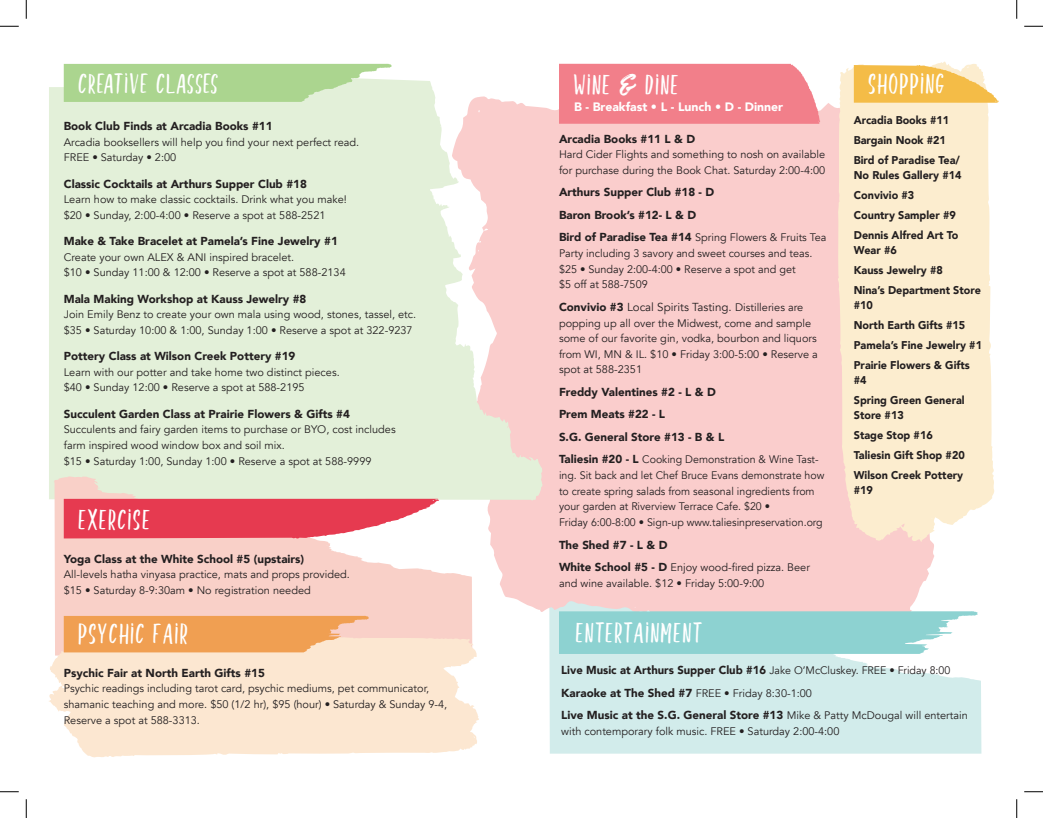
<style>
.page{position:relative;width:1043px;height:818px;background:#fff}
.page>*{position:absolute;margin:0;border:0;box-sizing:border-box;transform-origin:0 0}
.t1{font:27.5px "Underland Sans";letter-spacing:.07em;color:#fff}
.t2{font:900 12.25px "Avenir";color:#fff}
.t3{font:900 11.5px/22.5px "Avenir";color:#231f20}
.t4{font:11.5px "Avenir";color:#231f20}
.t5{font:900 11.25px/20px "Avenir";color:#231f20;scale:.96 1}
.t6{font:11px/15.6px "Avenir";color:#231f20}
.s1{font-family:"Underland";font-size:25px}
.s2{font-weight:900;font-size:11.5px}
.s3{font-weight:900}
.s4{font-size:11px}
.s5{font-weight:400;font-size:11px}
</style>
<div class="page">
<div style="left:549px;top:627px;width:432px;height:126px;background:#d2eceb"></div>
<div style="left:487px;top:103px;width:447px;height:524px;background:#facdcc"></div>
<div style="left:559px;top:64px;width:261px;height:60px;background:#f27f8a"></div>
<svg style="left:49px;top:87px;width:493px;height:414px;background:#e6ecd9"></svg>
<svg style="left:64px;top:64px;width:328px;height:38px;background:#b4d99a"></svg>
<svg style="left:837px;top:61px;width:157px;height:481px;background:#fcecd1"></svg>
<svg style="left:853px;top:65px;width:145px;height:38px;background:#f5c766"></svg>
<svg style="left:559px;top:611px;width:419px;height:43px;background:#98d6d5"></svg>
<svg style="left:53px;top:476px;width:419px;height:160px;background:#f5dbd2"></svg>
<svg style="left:64px;top:498px;width:375px;height:40px;background:#e85567"></svg>
<svg style="left:49px;top:636px;width:430px;height:121px;background:#fce8d4"></svg>
<svg style="left:64px;top:615px;width:305px;height:37px;background:#f1a762"></svg>
<svg style="left:0;top:25px;width:19px;height:2px"></svg>
<svg style="left:1024px;top:25px;width:18px;height:2px"></svg>
<svg style="left:0;top:791px;width:19px;height:1px"></svg>
<svg style="left:1024px;top:791px;width:18px;height:1px"></svg>
<svg style="left:25px;top:0;width:2px;height:19px"></svg>
<svg style="left:25px;top:799px;width:2px;height:19px"></svg>
<svg style="left:1016px;top:0;width:1px;height:19px"></svg>
<svg style="left:1016px;top:799px;width:1px;height:19px"></svg>
<h1 class="t1" style="left:79px;top:68px;width:140px">CREATIVE CLASSES</h1>
<p class="t3" style="left:64px;top:114px;width:210px">Book Club Finds at Arcadia Books #11</p>
<p class="t6" style="left:64px;top:134px;width:297px">Arcadia booksellers will help you find your next perfect read.<br>FREE • Saturday • 2:00</p>
<p class="t3" style="left:64px;top:172px;width:245px">Classic Cocktails at Arthurs Supper Club #18</p>
<p class="t6" style="left:64px;top:192px;width:285px">Learn how to make classic cocktails. Drink what you make! $20 • Sunday, 2:00-4:00 • Reserve a spot at 588-2521</p>
<p class="t3" style="left:64px;top:229px;width:275px">Make &amp; Take Bracelet at Pamela’s Fine Jewelry #1</p>
<p class="t6" style="left:64px;top:249px;width:283px">Create your own ALEX &amp; ANI inspired bracelet.<br>$10 • Sunday 11:00 &amp; 12:00 • Reserve a spot at 588-2134</p>
<p class="t3" style="left:64px;top:287px;width:244px">Mala Making Workshop at Kauss Jewelry #8</p>
<p class="t6" style="left:64px;top:307px;width:354px">Join Emily Benz to create your own mala using wood, stones, tassel, etc. $35 • Saturday 10:00 &amp; 1:00, Sunday 1:00 • Reserve a spot at 322-9237</p>
<p class="t3" style="left:64px;top:344px;width:233px">Pottery Class at Wilson Creek Pottery #19</p>
<p class="t6" style="left:64px;top:364px;width:277px">Learn with our potter and take home two distinct pieces. $40 • Sunday 12:00 • Reserve a spot at 588-2195</p>
<p class="t3" style="left:64px;top:402px;width:288px">Succulent Garden Class at Prairie Flowers &amp; Gifts #4</p>
<p class="t6" style="left:64px;top:422px;width:333px">Succulents and fairy garden items to purchase or BYO, cost includes farm inspired wood window box and soil mix.<br>$15 • Saturday 1:00, Sunday 1:00 • Reserve a spot at 588-9999</p>
<h1 class="t1" style="left:79px;top:504px;width:73px">EXERCISE</h1>
<p class="t3" style="left:64px;top:547px;width:242px">Yoga Class at the White School #5 (upstairs)</p>
<p class="t6" style="left:64px;top:567px;width:288px">All-levels hatha vinyasa practice, mats and props provided. $15 • Saturday 8-9:30am • No registration needed</p>
<h1 class="t1" style="left:79px;top:618px;width:110px">PSYCHIC FAIR</h1>
<p class="t3" style="left:64px;top:661px;width:203px">Psychic Fair at North Earth Gifts #15</p>
<p class="t6" style="left:64px;top:680px;width:385px">Psychic readings including tarot card, psychic mediums, pet communicator, shamanic teaching and more. $50 (1/2 hr), $95 (hour) • Saturday &amp; Sunday 9-4,<br>Reserve a spot at 588-3313.</p>
<h1 class="t1" style="left:574px;top:69px;width:106px">WINE <span class="s1">&amp;</span> DINE</h1>
<p class="t2" style="left:574px;top:97px;width:211px">B - Breakfast • L - Lunch • D - Dinner</p>
<p class="t3" style="left:559px;top:127px;width:138px">Arcadia Books #11 L &amp; D</p>
<p class="t6" style="left:559px;top:147px;width:268px">Hard Cider Flights and something to nosh on available for purchase during the Book Chat. Saturday 2:00-4:00</p>
<p class="t3" style="left:559px;top:181px;width:157px">Arthurs Supper Club #18 - D<br>Baron Brook’s #12- L &amp; D</p>
<p class="t6" style="left:559px;top:230px;width:269px"><span class="s2">Bird of Paradise Tea #14</span> Spring Flowers &amp; Fruits Tea Party including 3 savory and sweet courses and teas. $25 • Sunday 2:00-4:00 • Reserve a spot and get<br>$5 off at 588-7509</p>
<p class="t4" style="left:559px;top:300px;width:246px"><span class="s3">Convivio #3</span> Local Spirits Tasting. <span class="s4">Distilleries are</span></p>
<p class="t6" style="left:559px;top:315px;width:260px">popping up all over the Midwest, come and sample some of our favorite gin, vodka, bourbon and liquors from WI, MN &amp; IL. $10 • Friday 3:00-5:00 • Reserve a spot at 588-2351</p>
<p class="t3" style="left:559px;top:380px;width:167px">Freddy Valentines #2 - L &amp; D<br>Prem Meats #22 - L<br>S.G. General Store #13 - B &amp; L</p>
<p class="t6" style="left:559px;top:452px;width:267px"><span class="s2">Taliesin #20 - L</span> Cooking Demonstration &amp; Wine Tast&shy;ing. Sit back and let Chef Bruce Evans demonstrate how to create spring salads from seasonal ingredients from your garden at Riverview Terrace Cafe. $20 •<br>Friday 6:00-8:00 • Sign-up www.taliesinpreservation.org</p>
<p class="t3" style="left:559px;top:533px;width:110px">The Shed #7 - L &amp; D</p>
<p class="t6" style="left:559px;top:559px;width:252px"><span class="s2">White School #5 - D</span> Enjoy wood-fired pizza. Beer and wine available. $12 • Friday 5:00-9:00</p>
<h1 class="t1" style="left:868px;top:69px;width:77px">SHOPPING</h1>
<p class="t5" style="left:853px;top:110px;width:112px">Arcadia Books #11<br>Bargain Nook #21<br>Bird of Paradise Tea/</p>
<p class="t5" style="left:853px;top:165px;width:114px">No Rules Gallery #14<br>Convivio #3<br>Country Sampler #9<br>Dennis Alfred Art To</p>
<p class="t5" style="left:853px;top:240px;width:134px">Wear #6<br>Kauss Jewelry #8<br>Nina’s Department Store</p>
<p class="t5" style="left:853px;top:295px;width:135px">#10<br>North Earth Gifts #15<br>Pamela’s Fine Jewelry #1<br>Prairie Flowers &amp; Gifts</p>
<p class="t5" style="left:853px;top:370px;width:117px">#4<br>Spring Green General</p>
<p class="t5" style="left:853px;top:405px;width:117px">Store #13<br>Stage Stop #16<br>Taliesin Gift Shop #20<br>Wilson Creek Pottery</p>
<p class="t5" style="left:853px;top:480px;width:21px">#19</p>
<h1 class="t1" style="left:576px;top:617px;width:127px">ENTERTAINMENT</h1>
<p class="t3" style="left:561px;top:658px;width:390px">Live Music at Arthurs Supper Club #16 <span class="s5">Jake O’McCluskey. FREE • Friday 8:00</span></p>
<p class="t6" style="left:561px;top:685px;width:252px"><span class="s2">Karaoke at The Shed #7</span> FREE • Friday 8:30-1:00</p>
<p class="t3" style="left:561px;top:703px;width:408px">Live Music at the S.G. General Store #13 <span class="s5">Mike &amp; Patty McDougal will entertain</span></p>
<p class="t6" style="left:561px;top:723px;width:280px">with contemporary folk music. FREE • Saturday 2:00-4:00</p>
</div>
